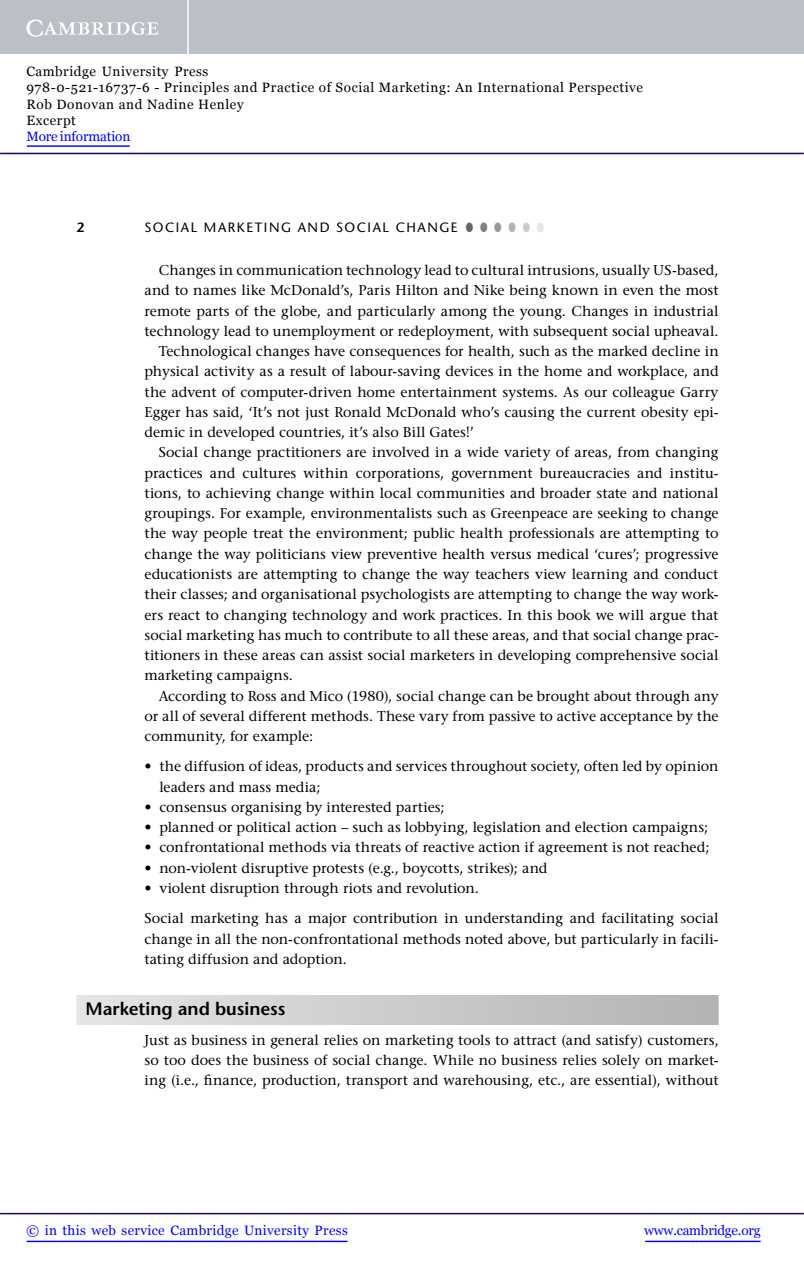
<style>
.page{position:relative;width:804px;height:1264px;background:#fff}
.page>*{position:absolute;margin:0;border:0;box-sizing:border-box;transform-origin:0 0}
.t1{font:600 18px "Stone Sans Std";color:#000}
.t2{font:500 14.25px/20.2px "Stone Serif Std";color:#000}
.t3{font:13.5px/16.2px "Georgia";letter-spacing:.045em;color:#000}
.t4{font:13.5px "Georgia";letter-spacing:.025em;color:#00f}
.t5{font:500 13.5px "Stone Sans Std";letter-spacing:.115em;color:#000}
.t6{font:13.5px "Georgia";letter-spacing:-.015em;color:#00f}
.t7{font:13.5px "Georgia";letter-spacing:-.01em;color:#00f}
.t8{font:600 13.5px "Stone Sans Std";color:#000}
.s1{color:#666}
.s2{color:#808080}
.s3{color:#999}
.s4{color:#b3b3b3}
.s5{color:#ccc}
.s6{color:#e6e6e6}
</style>
<div class="page">
<div style="left:76px;top:995px;width:642px;height:30px;background:linear-gradient(to right,#e5e5e5,#b3b3b3)"></div>
<div style="left:0;top:0;width:804px;height:54px;background:#bac0c6"></div>
<svg style="left:26px;top:20px;width:132px;height:17px"></svg>
<hr style="left:187px;top:0;width:2px;height:54px;background:#fff">
<hr style="left:0;top:153px;width:804px;height:1px;background:#150666">
<hr style="left:27px;top:145px;width:103px;height:2px;background:#00f">
<hr style="left:645px;top:1240px;width:115px;height:2px;background:#00f">
<hr style="left:0;top:1212px;width:804px;height:2px;background:#150666">
<hr style="left:27px;top:1240px;width:320px;height:2px;background:#00f">
<p class="t3" style="left:26px;top:64px;width:618px">Cambridge University Press<br>978-0-521-16737-6 - Principles and Practice of Social Marketing: An International Perspective Rob Donovan and Nadine Henley<br>Excerpt</p>
<p class="t7" style="left:26px;top:128px;width:105px">More information</p>
<p class="t8" style="left:76px;top:221px;width:9px">2</p>
<p class="t5" style="left:144px;top:221px;width:401px">SOCIAL MARKETING AND SOCIAL CHANGE <span class="s1">●</span> <span class="s2">●</span> <span class="s3">●</span> <span class="s4">●</span> <span class="s5">●</span> <span class="s6">●</span></p>
<p class="t2" style="left:159px;top:261px;width:561px">Changes in communication technology lead to cultural intrusions, usually US-based,</p>
<p class="t2" style="left:144px;top:282px;width:576px">and to names like McDonald’s, Paris Hilton and Nike being known in even the most</p>
<p class="t2" style="left:144px;top:302px;width:576px">remote parts of the globe, and particularly among the young. Changes in industrial</p>
<p class="t2" style="left:144px;top:322px;width:575px">technology lead to unemployment or redeployment, with subsequent social upheaval.</p>
<p class="t2" style="left:159px;top:342px;width:561px">Technological changes have consequences for health, such as the marked decline in</p>
<p class="t2" style="left:144px;top:363px;width:575px">physical activity as a result of labour-saving devices in the home and workplace, and</p>
<p class="t2" style="left:144px;top:383px;width:575px">the advent of computer-driven home entertainment systems. As our colleague Garry</p>
<p class="t2" style="left:144px;top:403px;width:576px">Egger has said, ‘It’s not just Ronald McDonald who’s causing the current obesity epi-</p>
<p class="t2" style="left:144px;top:423px;width:331px">demic in developed countries, it’s also Bill Gates!’</p>
<p class="t2" style="left:159px;top:444px;width:561px">Social change practitioners are involved in a wide variety of areas, from changing</p>
<p class="t2" style="left:144px;top:464px;width:576px">practices and cultures within corporations, government bureaucracies and institu-</p>
<p class="t2" style="left:144px;top:484px;width:576px">tions, to achieving change within local communities and broader state and national</p>
<p class="t2" style="left:144px;top:504px;width:575px">groupings. For example, environmentalists such as Greenpeace are seeking to change</p>
<p class="t2" style="left:144px;top:525px;width:575px">the way people treat the environment; public health professionals are attempting to</p>
<p class="t2" style="left:144px;top:545px;width:575px">change the way politicians view preventive health versus medical ‘cures’; progressive</p>
<p class="t2" style="left:144px;top:565px;width:575px">educationists are attempting to change the way teachers view learning and conduct</p>
<p class="t2" style="left:144px;top:585px;width:575px">their classes; and organisational psychologists are attempting to change the way work-</p>
<p class="t2" style="left:144px;top:606px;width:575px">ers react to changing technology and work practices. In this book we will argue that</p>
<p class="t2" style="left:144px;top:626px;width:576px">social marketing has much to contribute to all these areas, and that social change prac-</p>
<p class="t2" style="left:144px;top:646px;width:576px">titioners in these areas can assist social marketers in developing comprehensive social</p>
<p class="t2" style="left:144px;top:666px;width:150px">marketing campaigns.</p>
<p class="t2" style="left:159px;top:687px;width:561px">According to Ross and Mico ( 1980 ), social change can be brought about through any</p>
<p class="t2" style="left:144px;top:707px;width:575px">or all of several different methods. These vary from passive to active acceptance by the</p>
<p class="t2" style="left:144px;top:727px;width:170px">community, for example:</p>
<p class="t2" style="left:159px;top:757px;width:561px;text-indent:-15px">• the diffusion of ideas, products and services throughout society, often led by opinion leaders and mass media;</p>
<p class="t2" style="left:144px;top:798px;width:302px">• consensus organising by interested parties;</p>
<p class="t2" style="left:144px;top:818px;width:565px">• planned or political action – such as lobbying, legislation and election campaigns;</p>
<p class="t2" style="left:144px;top:838px;width:566px">• confrontational methods via threats of reactive action if agreement is not reached;</p>
<p class="t2" style="left:144px;top:859px;width:404px">• non-violent disruptive protests (e.g., boycotts, strikes); and</p>
<p class="t2" style="left:144px;top:874px;width:575px;line-height:30.3px">• violent disruption through riots and revolution.<br>Social marketing has a major contribution in understanding and facilitating social</p>
<p class="t2" style="left:144px;top:930px;width:576px">change in all the non-confrontational methods noted above, but particularly in facili&shy;tating diffusion and adoption.</p>
<p class="t1" style="left:85px;top:1001px;width:202px">Marketing and business</p>
<p class="t2" style="left:144px;top:1031px;width:576px;text-align:justify">Just as business in general relies on marketing tools to attract (and satisfy) customers, so too does the business of social change. While no business relies solely on market&shy;ing (i.e., finance, production, transport and warehousing, etc., are essential), without</p>
<p class="t4" style="left:27px;top:1222px;width:323px">© in this web service Cambridge University Press</p>
<p class="t6" style="left:644px;top:1222px;width:118px">www.cambridge.org</p>
</div>
